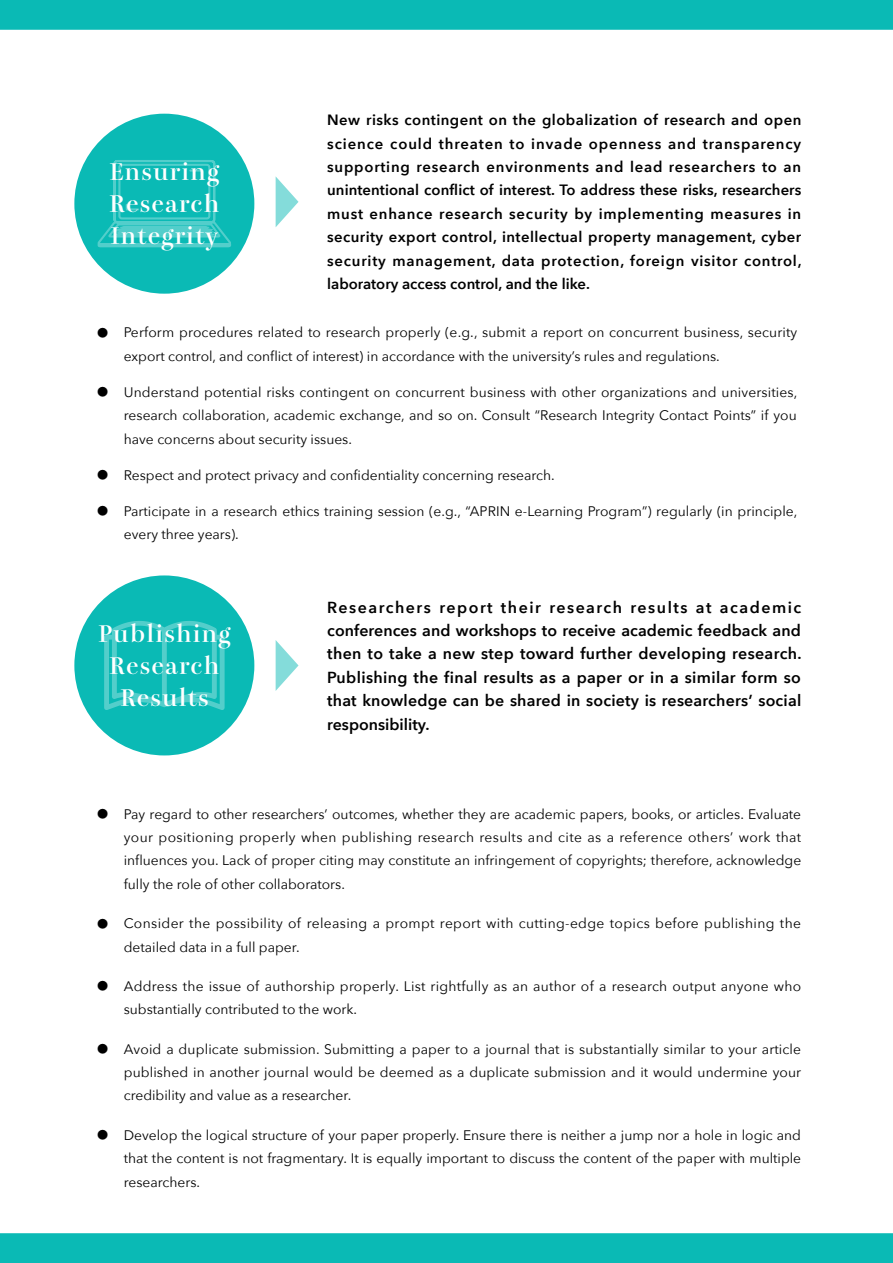
<style>
.page{position:relative;width:893px;height:1263px;background:#fff}
.page>*{position:absolute;margin:0;border:0;box-sizing:border-box;transform-origin:0 0}
.t1{font:22.35px/32px "Toppan Bunkyu Midashi Min Std N EB";letter-spacing:.05em;color:#fff;text-align:justify}
.t2{font:600 15.9px/23.4px "Avenir Next";letter-spacing:.01em;color:#000;text-align:justify}
.t3{font:600 14.85px/23.4px "Avenir Next";color:#000;text-align:justify}
.t4{font:13.8px/23.4px "Avenir Next";color:#000;text-align:justify}
.t5{font:13.8px/23.4px "Avenir Next";letter-spacing:.02em;color:#000}
.t6{font:13.8px/23.4px "Avenir Next";letter-spacing:.025em;color:#000}
.t7{font:13.8px "Toppan Bunkyu Midashi Min Std N EB";color:#000}
</style>
<div class="page">
<div style="left:0;top:0;width:893px;height:30px;background:#0abab5"></div>
<div style="left:0;top:1233px;width:893px;height:30px;background:#0abab5"></div>
<div style="left:74px;top:114px;width:180px;height:180px;background:#0abab5;border-radius:50%"></div>
<svg style="left:97px;top:160px;width:134px;height:88px"></svg>
<div style="left:74px;top:575px;width:180px;height:180px;background:#0abab5;border-radius:50%"></div>
<svg style="left:104px;top:621px;width:121px;height:89px"></svg>
<svg style="left:276px;top:177px;width:22px;height:50px"></svg>
<svg style="left:276px;top:640px;width:22px;height:51px"></svg>
<h1 class="t1" style="left:109px;top:155px;width:112px">Ensuring Research Integrity</h1>
<p class="t3" style="left:327px;top:108px;width:476px">New risks contingent on the globalization of research and open science could threaten to invade openness and transparency supporting research environments and lead researchers to an unintentional conflict of interest. To address these risks, researchers must enhance research security by implementing measures in security export control, intellectual property management, cyber security management, data protection, foreign visitor control, laboratory access control, and the like.</p>
<p class="t7" style="left:96px;top:322px;width:15px">●</p>
<p class="t7" style="left:96px;top:381px;width:15px">●</p>
<p class="t7" style="left:96px;top:464px;width:15px">●</p>
<p class="t7" style="left:96px;top:500px;width:15px">●</p>
<p class="t4" style="left:124px;top:320px;width:675px">Perform procedures related to research properly (e.g., submit a report on concurrent business, security export control, and conflict of interest) in accordance with the university’s rules and regulations.</p>
<p class="t4" style="left:124px;top:380px;width:675px">Understand potential risks contingent on concurrent business with other organizations and universities, research collaboration, academic exchange, and so on. Consult “Research Integrity Contact Points” if you have concerns about security issues.</p>
<p class="t4" style="left:124px;top:463px;width:432px">Respect and protect privacy and confidentiality concerning research.</p>
<p class="t4" style="left:124px;top:499px;width:675px">Participate in a research ethics training session (e.g., “APRIN e-Learning Program”) regularly (in principle, every three years).</p>
<h1 class="t1" style="left:98px;top:617px;width:134px;text-align:center">Publishing<br>Research<br>Results</h1>
<p class="t2" style="left:327px;top:595px;width:476px">Researchers report their research results at academic conferences and workshops to receive academic feedback and then to take a new step toward further developing research.<br>Publishing the final results as a paper or in a similar form so that knowledge can be shared in society is researchers’ social responsibility.</p>
<p class="t7" style="left:96px;top:803px;width:15px">●</p>
<p class="t7" style="left:96px;top:913px;width:15px">●</p>
<p class="t7" style="left:96px;top:975px;width:15px">●</p>
<p class="t7" style="left:96px;top:1038px;width:15px">●</p>
<p class="t7" style="left:96px;top:1124px;width:15px">●</p>
<p class="t4" style="left:124px;top:802px;width:679px">Pay regard to other researchers’ outcomes, whether they are academic papers, books, or articles. Evaluate your positioning properly when publishing research results and cite as a reference others’ work that influences you. Lack of proper citing may constitute an infringement of copyrights; therefore, acknowledge fully the role of other collaborators.</p>
<p class="t6" style="left:124px;top:911px;width:679px">Consider the possibility of releasing a prompt report with cutting-edge topics before publishing the detailed data in a full paper.</p>
<p class="t5" style="left:124px;top:974px;width:679px">Address the issue of authorship properly. List rightfully as an author of a research output anyone who substantially contributed to the work.</p>
<p class="t4" style="left:124px;top:1036px;width:679px">Avoid a duplicate submission. Submitting a paper to a journal that is substantially similar to your article published in another journal would be deemed as a duplicate submission and it would undermine your credibility and value as a researcher.</p>
<p class="t4" style="left:124px;top:1122px;width:679px">Develop the logical structure of your paper properly. Ensure there is neither a jump nor a hole in logic and that the content is not fragmentary. It is equally important to discuss the content of the paper with multiple researchers.</p>
</div>
